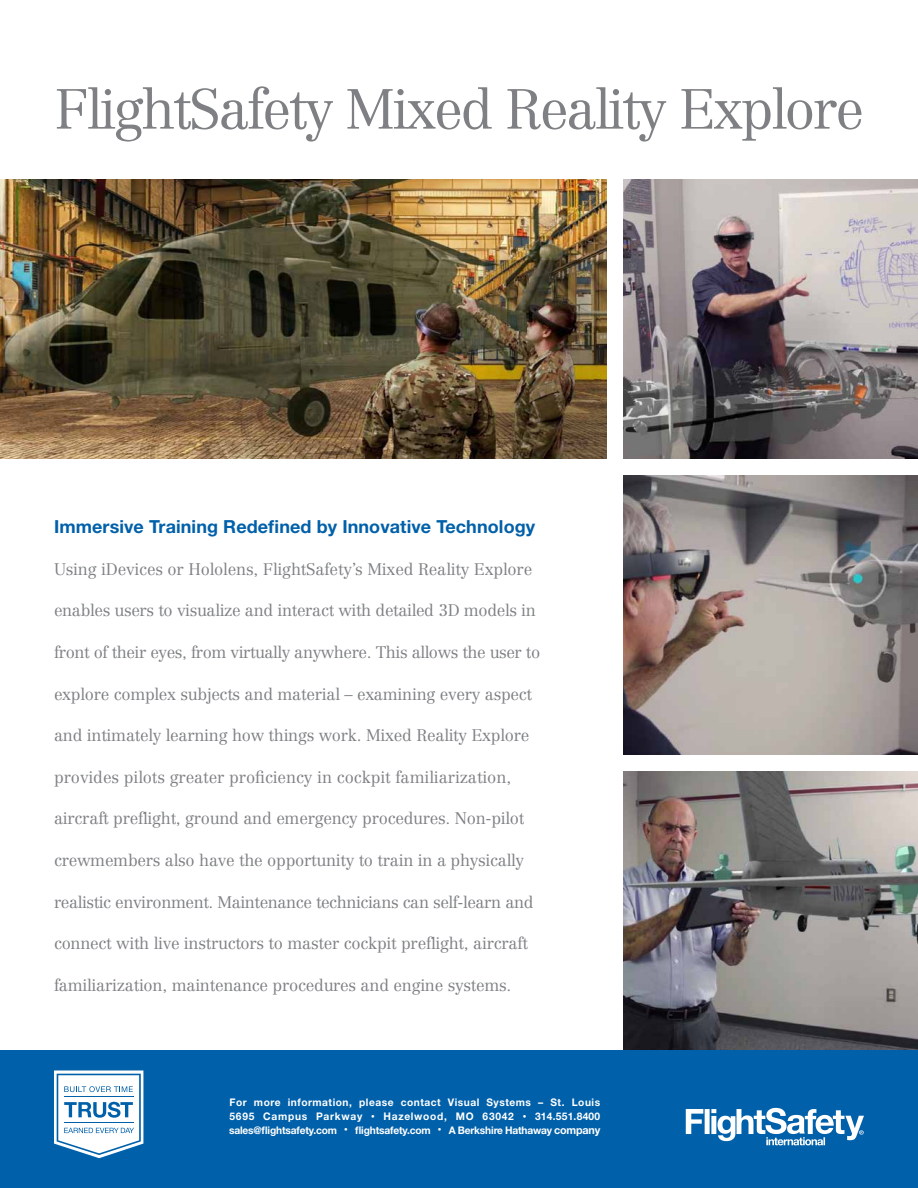
<style>
.page{position:relative;width:918px;height:1188px;background:#fff}
.page>*{position:absolute;margin:0;border:0;box-sizing:border-box;transform-origin:0 0}
.t1{font:300 55.5px "Centennial";letter-spacing:-.04em;color:#7e8083}
.t2{font:700 18px "Helvetica Neue";letter-spacing:.005em;color:#0060a9}
.t3{font:300 16.5px "Centennial";letter-spacing:-.015em;color:#7e8083}
.t4{font:700 10.5px/13.8px "Helvetica Neue";letter-spacing:-.015em;color:#fff;text-align:justify}
.s1{font-size:7.5px}
.s2{font-size:11.1px}
</style>
<div class="page">
<img style="left:624px;top:772px;width:294px;height:279px">
<div style="left:0;top:1051px;width:918px;height:137px;background:#0060a9"></div>
<svg style="left:686px;top:1108px;width:178px;height:37px"></svg>
<svg style="left:54px;top:1070px;width:89px;height:88px"></svg>
<img style="left:624px;top:179px;width:294px;height:279px">
<img style="left:0;top:179px;width:606px;height:279px">
<img style="left:624px;top:475px;width:294px;height:279px">
<h1 class="t1" style="left:54px;top:76px;width:812px">FlightSafety Mixed Reality Explore</h1>
<p class="t2" style="left:54px;top:516px;width:483px">Immersive Training Redefined by Innovative Technology</p>
<p class="t3" style="left:54px;top:559px;width:480px">Using iDevices or Hololens, FlightSafety’s Mixed Reality Explore</p>
<p class="t3" style="left:54px;top:601px;width:483px">enables users to visualize and interact with detailed 3D models in</p>
<p class="t3" style="left:54px;top:642px;width:488px">front of their eyes, from virtually anywhere. This allows the user to</p>
<p class="t3" style="left:54px;top:684px;width:480px">explore complex subjects and material – examining every aspect</p>
<p class="t3" style="left:54px;top:726px;width:477px">and intimately learning how things work. Mixed Reality Explore</p>
<p class="t3" style="left:54px;top:767px;width:459px">provides pilots greater proficiency in cockpit familiarization,</p>
<p class="t3" style="left:54px;top:809px;width:472px">aircraft preflight, ground and emergency procedures. Non-pilot</p>
<p class="t3" style="left:54px;top:850px;width:472px">crewmembers also have the opportunity to train in a physically</p>
<p class="t3" style="left:54px;top:892px;width:481px">realistic environment. Maintenance technicians can self-learn and</p>
<p class="t3" style="left:54px;top:934px;width:475px">connect with live instructors to master cockpit preflight, aircraft</p>
<p class="t3" style="left:54px;top:975px;width:459px">familiarization, maintenance procedures and engine systems.</p>
<p class="t4" style="left:229px;top:1095px;width:373px">For more information, please contact Visual Systems – St. Louis 5695 Campus Parkway <span class="s1">•</span> Hazelwood, MO 63042 <span class="s1">•</span> 314.551.8400 sales@flightsafety.com <span class="s1">•</span> flightsafety.com <span class="s1">•</span> A Berkshire Hathaway <span class="s2">company</span></p>
</div>
